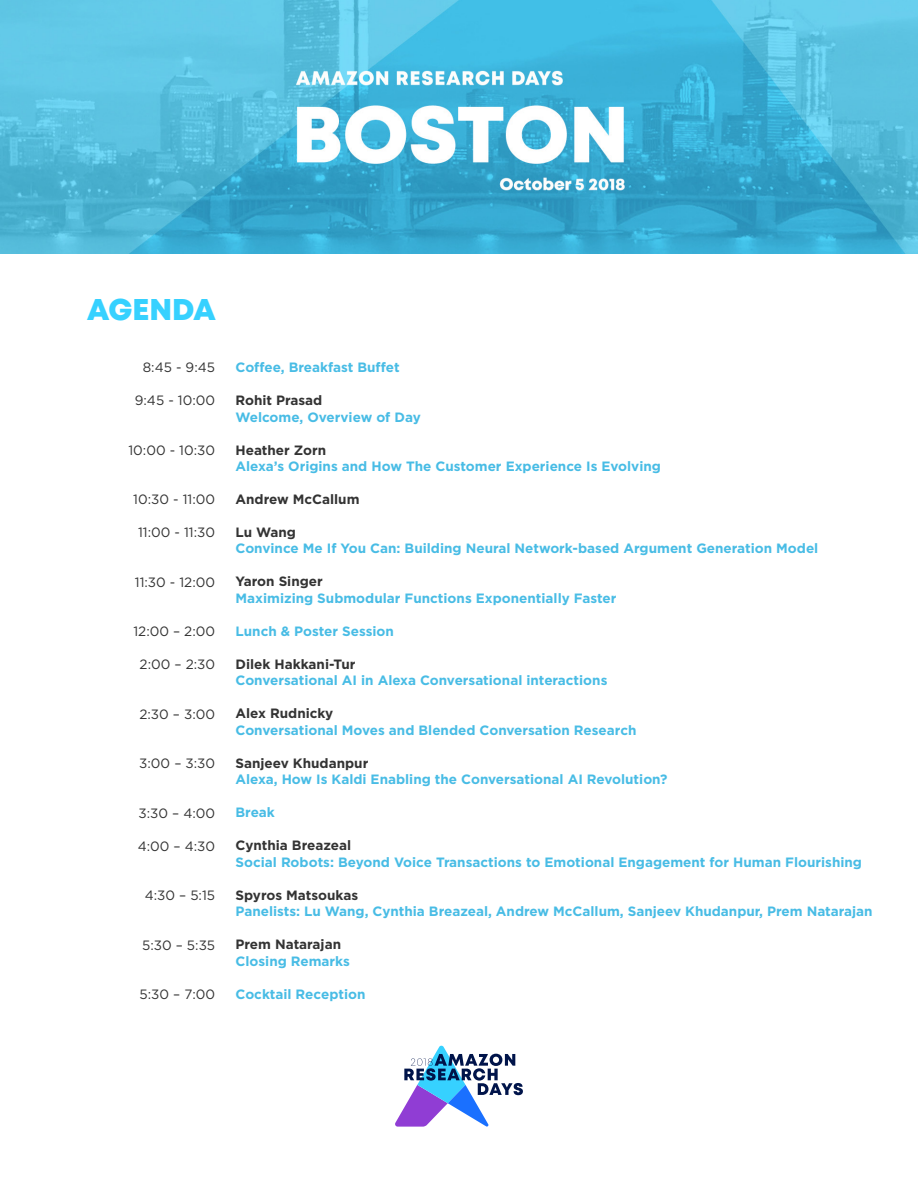
<style>
.page{position:relative;width:918px;height:1188px;background:#fff}
.page>*{position:absolute;margin:0;border:0;box-sizing:border-box;transform-origin:0 0}
.t1{font:800 30px "Mont";color:#36d1ff}
.t2{font:700 13.5px "Gotham";color:#48bce5}
.t3{font:13.5px "Gotham";color:#333}
.t4{font:700 13.5px "Gotham";color:#333}
</style>
<div class="page">
<img style="left:0;top:0;width:918px;height:253px">
<svg style="left:395px;top:1045px;width:128px;height:82px"></svg>
<h1 class="t1" style="left:87px;top:290px;width:130px">AGENDA</h1>
<p class="t3" style="left:143px;top:360px;width:74px">8:45 - 9:45</p>
<p class="t3" style="left:135px;top:393px;width:82px">9:45 - 10:00</p>
<p class="t3" style="left:128px;top:442px;width:88px">10:00 - 10:30</p>
<p class="t3" style="left:133px;top:492px;width:83px">10:30 - 11:00</p>
<p class="t3" style="left:138px;top:525px;width:79px">11:00 - 11:30</p>
<p class="t3" style="left:135px;top:574px;width:82px">11:30 - 12:00</p>
<p class="t3" style="left:133px;top:624px;width:83px">12:00 – 2:00</p>
<p class="t3" style="left:140px;top:657px;width:77px">2:00 – 2:30</p>
<p class="t3" style="left:139px;top:706px;width:77px">2:30 – 3:00</p>
<p class="t3" style="left:139px;top:756px;width:77px">3:00 – 3:30</p>
<p class="t3" style="left:138px;top:805px;width:78px">3:30 – 4:00</p>
<p class="t3" style="left:138px;top:838px;width:79px">4:00 – 4:30</p>
<p class="t3" style="left:145px;top:888px;width:72px">4:30 – 5:15</p>
<p class="t3" style="left:142px;top:937px;width:75px">5:30 – 5:35</p>
<p class="t3" style="left:140px;top:987px;width:77px">5:30 – 7:00</p>
<p class="t2" style="left:236px;top:359px;width:166px">Coffee, Breakfast Buffet</p>
<p class="t4" style="left:236px;top:392px;width:88px">Rohit Prasad</p>
<p class="t2" style="left:236px;top:409px;width:187px">Welcome, Overview of Day</p>
<p class="t4" style="left:236px;top:442px;width:92px">Heather Zorn</p>
<p class="t2" style="left:236px;top:458px;width:427px">Alexa’s Origins and How The Customer Experience Is Evolving</p>
<p class="t4" style="left:236px;top:491px;width:126px">Andrew McCallum</p>
<p class="t4" style="left:236px;top:524px;width:62px">Lu Wang</p>
<p class="t2" style="left:236px;top:541px;width:584px">Convince Me If You Can: Building Neural Network-based Argument Generation Model</p>
<p class="t4" style="left:236px;top:574px;width:89px">Yaron Singer</p>
<p class="t2" style="left:236px;top:590px;width:382px">Maximizing Submodular Functions Exponentially Faster</p>
<p class="t2" style="left:236px;top:623px;width:160px">Lunch &amp; Poster Session</p>
<p class="t4" style="left:236px;top:656px;width:122px">Dilek Hakkani-Tur</p>
<p class="t2" style="left:236px;top:673px;width:373px">Conversational AI in Alexa Conversational interactions</p>
<p class="t4" style="left:236px;top:706px;width:99px">Alex Rudnicky</p>
<p class="t2" style="left:236px;top:722px;width:402px">Conversational Moves and Blended Conversation Research</p>
<p class="t4" style="left:236px;top:755px;width:134px">Sanjeev Khudanpur</p>
<p class="t2" style="left:236px;top:772px;width:434px">Alexa, How Is Kaldi Enabling the Conversational AI Revolution?</p>
<p class="t2" style="left:236px;top:805px;width:41px">Break</p>
<p class="t4" style="left:236px;top:838px;width:117px">Cynthia Breazeal</p>
<p class="t2" style="left:236px;top:854px;width:628px">Social Robots: Beyond Voice Transactions to Emotional Engagement for Human Flourishing</p>
<p class="t4" style="left:236px;top:887px;width:124px">Spyros Matsoukas</p>
<p class="t2" style="left:236px;top:904px;width:639px">Panelists: Lu Wang, Cynthia Breazeal, Andrew McCallum, Sanjeev Khudanpur, Prem Natarajan</p>
<p class="t4" style="left:236px;top:937px;width:107px">Prem Natarajan</p>
<p class="t2" style="left:236px;top:953px;width:116px">Closing Remarks</p>
<p class="t2" style="left:236px;top:986px;width:132px">Cocktail Reception</p>
</div>
